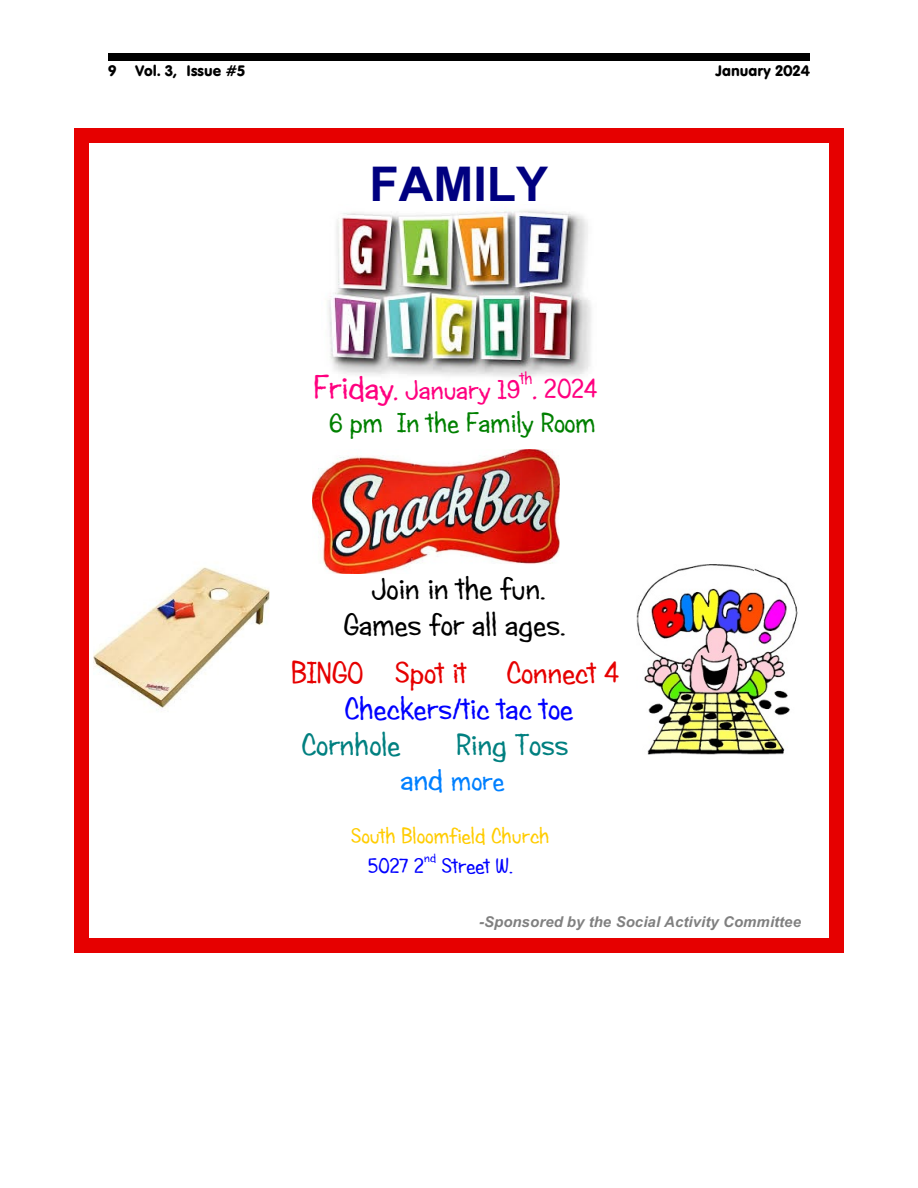
<style>
.page{position:relative;width:918px;height:1188px;background:#fff}
.page>*{position:absolute;margin:0;border:0;box-sizing:border-box;transform-origin:0 0}
.t1{font:700 48px "Arial";color:#000080}
.t2{font:700 30px/35.8px "Candy Buzz BTN";color:#000;text-align:center}
.t3{font:700 30px "Candy Buzz BTN";color:#e60000}
.t4{font:700 30px "Candy Buzz BTN";color:#00f}
.t5{font:700 30px "Candy Buzz BTN";color:#008080}
.t6{font:700 27px "Candy Buzz BTN";color:#ff0080}
.t7{font:700 27px "Candy Buzz BTN";color:#008000}
.t8{font:700 27px "Candy Buzz BTN";color:#0080ff}
.t9{font:700 21px "Candy Buzz BTN";color:#fc0}
.t10{font:700 21px "Candy Buzz BTN";color:#00f}
.t11{font:700 16.5px "Candy Buzz BTN";color:#ff0080}
.t12{font:italic 700 15px "Arial";color:#808080}
.t13{font:15px "VAG Rounded BT";color:#000}
.t14{font:700 12px "Candy Buzz BTN";color:#00f}
.s1{font-size:33px}
.s2{font-size:30px}
</style>
<div class="page">
<div style="left:108px;top:54px;width:702px;height:7px;background:#000"></div>
<div style="left:74px;top:129px;width:15px;height:823px;background:#e60000"></div>
<div style="left:829px;top:129px;width:15px;height:823px;background:#e60000"></div>
<div style="left:74px;top:129px;width:769px;height:14px;background:#e60000"></div>
<div style="left:74px;top:938px;width:769px;height:14px;background:#e60000"></div>
<img style="left:94px;top:567px;width:175px;height:143px">
<img style="left:312px;top:449px;width:248px;height:125px">
<img style="left:327px;top:210px;width:264px;height:167px">
<img style="left:637px;top:564px;width:161px;height:191px">
<p class="t13" style="left:108px;top:64px;width:10px">9</p>
<p class="t13" style="left:136px;top:64px;width:111px">Vol. 3, Issue #5</p>
<p class="t13" style="left:715px;top:64px;width:96px">January 2024</p>
<h1 class="t1" style="left:370px;top:166px;width:180px">FAMILY</h1>
<p class="t11" style="left:520px;top:369px;width:14px">th</p>
<h3 class="t7" style="left:329px;top:407px;width:268px">6 pm In the Family Room</h3>
<h3 class="t6" style="left:313px;top:374px;width:285px"><span class="s1">Friday</span>, January 19 , 2024</h3>
<h2 class="t2" style="left:344px;top:571px;width:223px">Join in the fun.<br>Games for all ages.</h2>
<h2 class="t3" style="left:291px;top:655px;width:178px">BINGO Spot it</h2>
<h2 class="t3" style="left:507px;top:655px;width:113px">Connect 4</h2>
<h2 class="t4" style="left:345px;top:691px;width:230px">Checkers/tic tac toe</h2>
<h2 class="t5" style="left:302px;top:727px;width:100px">Cornhole</h2>
<h2 class="t5" style="left:456px;top:727px;width:114px">Ring Toss</h2>
<h3 class="t8" style="left:401px;top:766px;width:105px"><span class="s2">and</span> more</h3>
<h3 class="t9" style="left:351px;top:823px;width:200px">South Bloomfield Church</h3>
<h3 class="t10" style="left:368px;top:854px;width:57px">5027 2</h3>
<p class="t14" style="left:424px;top:851px;width:14px">nd</p>
<h3 class="t10" style="left:442px;top:854px;width:73px">Street W.</h3>
<p class="t12" style="left:479px;top:916px;width:323px">-Sponsored by the Social Activity Committee</p>
</div>
